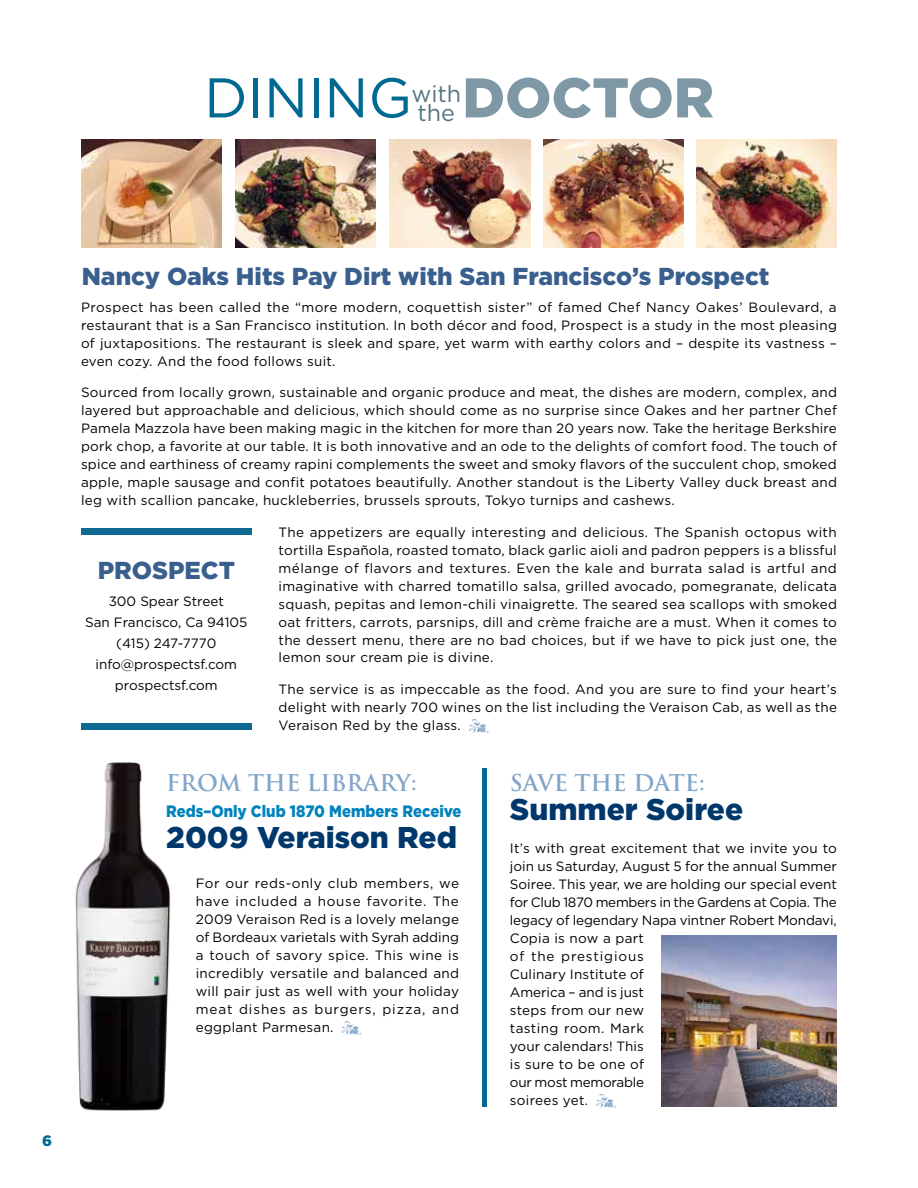
<style>
.page{position:relative;width:918px;height:1188px;background:#fff}
.page>*{position:absolute;margin:0;border:0;box-sizing:border-box;transform-origin:0 0}
.t1{font:55.8px "Gotham";color:#006991}
.t2{font:900 55.8px "Gotham";color:#7f98a6}
.t3{font:900 30px "Gotham";color:#00386c}
.t4{font:900 24.45px "Gotham";color:#395f8e}
.t5{font:23.25px/18.6px "Gotham";color:#567483}
.t6{font:700 22.5px "Trajan";color:#82a6c9}
.t7{font:900 16.5px "Gotham";color:#0083bb;scale:.9 1}
.t8{font:900 15px "Gotham";color:#006991}
.t9{font:13.5px/18px "Gotham";letter-spacing:.01em;color:#000;text-align:justify}
.s1{font-family:"Type Embellishments Two Let Plain";font-size:18px;color:#82a6c9}
</style>
<div class="page">
<div style="left:81px;top:528px;width:171px;height:7px;background:#0f6892"></div>
<div style="left:81px;top:724px;width:171px;height:6px;background:#0f6892"></div>
<hr style="left:483px;top:768px;width:4px;height:339px;background:#006991">
<img style="left:75px;top:762px;width:95px;height:349px">
<img style="left:81px;top:140px;width:140px;height:107px">
<img style="left:235px;top:140px;width:141px;height:107px">
<img style="left:697px;top:140px;width:140px;height:107px">
<img style="left:543px;top:140px;width:141px;height:107px">
<img style="left:390px;top:140px;width:140px;height:107px">
<img style="left:661px;top:935px;width:176px;height:172px">
<h1 class="t1" style="left:204px;top:62px;width:210px">DINING</h1>
<h3 class="t5" style="left:411px;top:84px;width:51px">with the</h3>
<h1 class="t2" style="left:462px;top:59px;width:253px">DOCTOR</h1>
<p class="t8" style="left:42px;top:1130px;width:11px">6</p>
<h3 class="t4" style="left:82px;top:260px;width:689px">Nancy Oaks Hits Pay Dirt with San Francisco’s Prospect</h3>
<p class="t9" style="left:81px;top:298px;width:758px">Prospect has been called the “more modern, coquettish sister” of famed Chef Nancy Oakes’ Boulevard, a restaurant that is a San Francisco institution. In both décor and food, Prospect is a study in the most pleasing of juxtapositions. The restaurant is sleek and spare, yet warm with earthy colors and – despite its vastness – even cozy. And the food follows suit.</p>
<p class="t9" style="left:81px;top:383px;width:758px">Sourced from locally grown, sustainable and organic produce and meat, the dishes are modern, complex, and layered but approachable and delicious, which should come as no surprise since Oakes and her partner Chef Pamela Mazzola have been making magic in the kitchen for more than 20 years now. Take the heritage Berkshire pork chop, a favorite at our table. It is both innovative and an ode to the delights of comfort food. The touch of spice and earthiness of creamy rapini complements the sweet and smoky flavors of the succulent chop, smoked apple, maple sausage and confit potatoes beautifully. Another standout is the Liberty Valley duck breast and leg with scallion pancake, huckleberries, brussels sprouts, Tokyo turnips and cashews.</p>
<p class="t9" style="left:279px;top:522px;width:560px">The appetizers are equally interesting and delicious. The Spanish octopus with tortilla Española, roasted tomato, black garlic aioli and padron peppers is a blissful mélange of flavors and textures. Even the kale and burrata salad is artful and imaginative with charred tomatillo salsa, grilled avocado, pomegranate, delicata squash, pepitas and lemon-chili vinaigrette. The seared sea scallops with smoked oat fritters, carrots, parsnips, dill and crème fraiche are a must. When it comes to the dessert menu, there are no bad choices, but if we have to pick just one, the lemon sour cream pie is divine.</p>
<p class="t9" style="left:279px;top:680px;width:560px">The service is as impeccable as the food. And you are sure to find your heart’s delight with nearly 700 wines on the list including the Veraison Cab, as well as the Veraison Red by the glass. <span class="s1">^</span></p>
<h3 class="t4" style="left:98px;top:553px;width:139px">PROSPECT</h3>
<p class="t9" style="left:85px;top:591px;width:164px;line-height:21px;text-align:center">300 Spear Street<br>San Francisco, Ca 94105 (415) 247-7770 info@prospectsf.com prospectsf.com</p>
<h3 class="t6" style="left:166px;top:769px;width:252px">FROM THE LIBRARY:</h3>
<p class="t7" style="left:166px;top:799px;width:330px">Reds–Only Club 1870 Members Receive</p>
<h2 class="t3" style="left:166px;top:817px;width:292px">2009 Veraison Red</h2>
<p class="t9" style="left:196px;top:874px;width:265px">For our reds-only club members, we have included a house favorite. The 2009 Veraison Red is a lovely melange of Bordeaux varietals with Syrah adding a touch of savory spice. This wine is incredibly versatile and balanced and will pair just as well with your holiday meat dishes as burgers, pizza, and eggplant Parmesan. <span class="s1">^</span></p>
<h3 class="t6" style="left:510px;top:769px;width:196px">SAVE THE DATE:</h3>
<h2 class="t3" style="left:510px;top:788px;width:235px">Summer Soiree</h2>
<p class="t9" style="left:510px;top:839px;width:329px;text-align:left">It’s with great excitement that we invite you to join us Saturday, August 5 for the annual Summer<br>Soiree. This year, we are holding our special event for Club 1870 members in the Gardens at Copia. The legacy of legendary Napa vintner Robert Mondavi,<br>Copia is now a part<br>of the prestigious<br>Culinary Institute of<br>America – and is just<br>steps from our new<br>tasting room. Mark<br>your calendars! This<br>is sure to be one of<br>our most memorable<br>soirees yet. <span class="s1">^</span></p>
</div>
